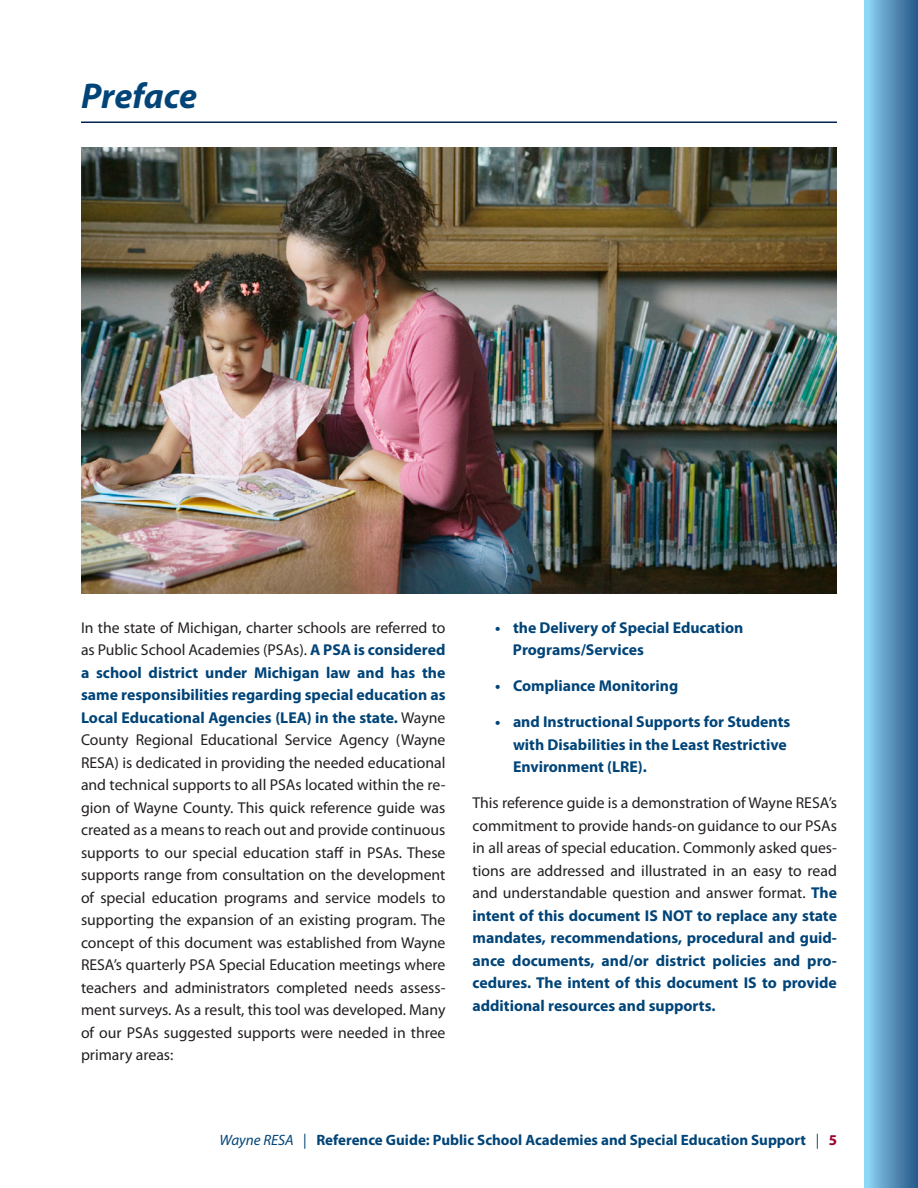
<style>
.page{position:relative;width:918px;height:1188px;background:#fff}
.page>*{position:absolute;margin:0;border:0;box-sizing:border-box;transform-origin:0 0}
.t1{font:italic 700 36px "Myriad Pro";color:#014478}
.t2{font:15.75px/22.5px "Myriad Pro";color:#231f20;text-align:justify}
.t3{font:700 15.75px/22.5px "Myriad Pro";color:#014478}
.t4{font:700 15px "Myriad Pro";color:#014478}
.s1{font-weight:700;color:#014478}
.s2{font-weight:400;font-style:italic}
.s3{font-weight:400}
.s4{color:#98012d}
</style>
<div class="page">
<div style="left:864px;top:0;width:54px;height:1188px;background:linear-gradient(to right,#92dafa,#265788)"></div>
<img style="left:81px;top:148px;width:756px;height:446px">
<hr style="left:81px;top:122px;width:756px;height:1px;background:#002350">
<h2 class="t1" style="left:81px;top:72px;width:118px">Preface</h2>
<p class="t2" style="left:81px;top:616px;width:366px">In the state of Michigan, charter schools are referred to as Public School Academies (PSAs). <span class="s1">A PSA is considered a school district under michigan law and has the same responsibilities regarding special education as Local educational Agencies (LeA) in the state.</span> Wayne County Regional Educational Service Agency (Wayne RESA) is dedicated in providing the needed educational and technical supports to all PSAs located within the re&shy;gion of Wayne County. This quick reference guide was created as a means to reach out and provide continuous supports to our special education staff in PSAs. These supports range from consultation on the development of special education programs and service models to supporting the expansion of an existing program. The concept of this document was established from Wayne RESA’s quarterly PSA Special Education meetings where teachers and administrators completed needs assess&shy;ment surveys. As a result, this tool was developed. Many of our PSAs suggested supports were needed in three primary areas:</p>
<p class="t3" style="left:513px;top:616px;width:232px;text-indent:-18px">• the Delivery of Special Education<br>Programs/Services</p>
<p class="t3" style="left:495px;top:674px;width:185px">• Compliance Monitoring</p>
<p class="t3" style="left:513px;top:710px;width:279px;text-indent:-18px">• and Instructional Supports for Students with disabilities in the Least Restrictive environment (LRe).</p>
<p class="t2" style="left:473px;top:792px;width:366px">This reference guide is a demonstration of Wayne RESA’s commitment to provide hands-on guidance to our PSAs in all areas of special education. Commonly asked ques&shy;tions are addressed and illustrated in an easy to read and understandable question and answer format. <span class="s1">the intent of this document iS nOt to replace any state mandates, recommendations, procedural and guid&shy;ance documents, and/or district policies and pro&shy;cedures. the intent of this document iS to provide additional resources and supports.</span></p>
<p class="t4" style="left:219px;top:1130px;width:619px"><span class="s2">Wayne RESA</span> <span class="s3">|</span> Reference Guide: Public School Academies and Special Education Support <span class="s3">|</span> <span class="s4">5</span></p>
</div>
